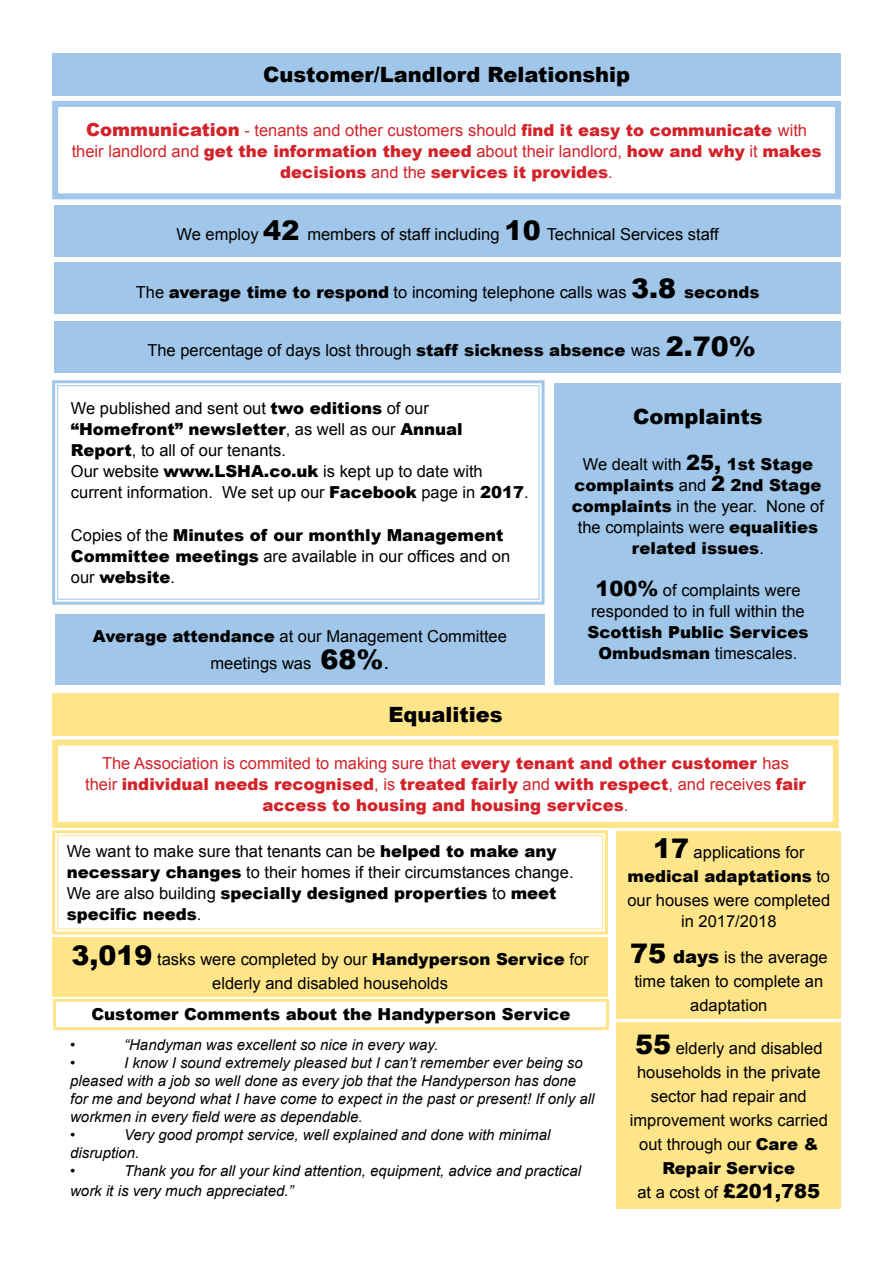
<style>
.page{position:relative;width:893px;height:1263px;background:#fff}
.page>*{position:absolute;margin:0;border:0;box-sizing:border-box;transform-origin:0 0}
.t1{font:900 21px "Arial";color:#000}
.t2{font:16.5px/24px "Arial";color:#000;text-align:center}
.t3{font:900 16.5px/21px "Arial";color:#d2232a;text-align:center}
.t4{font:900 16.5px/21px "Arial";color:#000;text-align:center}
.t5{font:italic 15px/18px "Arial";color:#000}
.s1{font-size:18px}
.s2{font-weight:400}
.s3{font-weight:900;font-size:27px}
.s4{font-weight:900}
.s5{font-size:21px}
.s6{font-weight:900;font-size:21px}
.s7{font-weight:900;font-size:18px}
.s8{font-weight:900;font-size:19.5px}
</style>
<div class="page">
<div style="left:52px;top:53px;width:789px;height:43px;background:#a0c6e9"></div>
<div style="left:52px;top:693px;width:787px;height:43px;background:#ffe58a"></div>
<svg style="left:52px;top:830px;width:557px;height:105px"></svg>
<div style="left:57px;top:835px;width:546px;height:94px;border:1px solid #ffe58a"></div>
<div style="left:54px;top:263px;width:787px;height:51px;background:#a0c6e9"></div>
<div style="left:54px;top:205px;width:787px;height:51px;background:#a0c6e9"></div>
<div style="left:54px;top:321px;width:787px;height:51px;background:#a0c6e9"></div>
<svg style="left:52px;top:380px;width:493px;height:225px"></svg>
<div style="left:57px;top:385px;width:483px;height:215px;border:1px solid #a0c6e9"></div>
<div style="left:555px;top:383px;width:286px;height:302px;background:#a0c6e9"></div>
<div style="left:52px;top:101px;width:789px;height:98px;border:6px solid #a0c6e9"></div>
<div style="left:55px;top:614px;width:490px;height:71px;background:#a0c6e9"></div>
<div style="left:52px;top:740px;width:787px;height:88px;border:6px solid #ffe58a"></div>
<div style="left:617px;top:831px;width:224px;height:187px;background:#ffe58a"></div>
<div style="left:617px;top:1023px;width:224px;height:186px;background:#ffe58a"></div>
<div style="left:52px;top:937px;width:556px;height:60px;background:#ffe58a"></div>
<div style="left:53px;top:999px;width:556px;height:31px;border:3px solid #ffe58a"></div>
<p class="t1" style="left:263px;top:59px;width:369px">Customer/Landlord Relationship</p>
<p class="t3" style="left:72px;top:119px;width:751px"><span class="s1">Communication</span> <span class="s2">- tenants and other customers should</span> find it easy to communicate <span class="s2">with their landlord and</span> get the information they need <span class="s2">about their landlord,</span> how and why <span class="s2">it</span> makes decisions <span class="s2">and the</span> services it provides<span class="s2">.</span></p>
<p class="t2" style="left:176px;top:223px;width:544px">We employ <span class="s3">42</span> members of staff including <span class="s3">10</span> Technical Services staff</p>
<p class="t2" style="left:136px;top:280px;width:625px">The <span class="s4">average time to respond</span> to incoming telephone calls was <span class="s3">3.8</span> <span class="s4">seconds</span></p>
<p class="t2" style="left:147px;top:339px;width:610px">The percentage of days lost through <span class="s4">staff sickness absence</span> was <span class="s3">2.70%</span></p>
<p class="t2" style="left:71px;top:398px;width:459px;line-height:21px;text-align:left">We published and sent out <span class="s4">two editions</span> of our <span class="s4">“Homefront” newsletter</span>, as well as our <span class="s4">Annual Report</span>, to all of our tenants.<br>Our website <span class="s4">www.LSHA.co.uk</span> is kept up to date with current information. We set up our <span class="s4">Facebook</span> page in <span class="s4">2017</span>.</p>
<p class="t4" style="left:71px;top:524px;width:441px;text-align:left"><span class="s2">Copies of the</span> Minutes of our monthly Management<br>Committee meetings <span class="s2">are available in our offices and on our</span> website<span class="s2">.</span></p>
<p class="t2" style="left:93px;top:623px;width:416px;line-height:27px"><span class="s4">Average attendance</span> at our Management Committee meetings was <span class="s3">68%</span><span class="s5">.</span></p>
<p class="t1" style="left:388px;top:699px;width:116px">Equalities</p>
<p class="t1" style="left:633px;top:401px;width:131px">Complaints</p>
<p class="t4" style="left:572px;top:453px;width:254px"><span class="s2">We dealt with</span> <span class="s5">25,</span> 1st Stage complaints <span class="s2">and</span> <span class="s5">2</span> 2nd Stage complaints <span class="s2">in the year. None of the complaints were</span> equalities related issues<span class="s2">.</span></p>
<p class="t2" style="left:591px;top:580px;width:215px;line-height:21px;text-align:left"><span class="s6">100%</span> of complaints were responded to in full within the</p>
<p class="t4" style="left:587px;top:621px;width:222px">Scottish Public Services<br>Ombudsman <span class="s2">timescales.</span></p>
<p class="t3" style="left:85px;top:752px;width:722px"><span class="s2">The Association is commited to making sure that</span> every tenant and other customer <span class="s2">has their</span> individual needs recognised<span class="s2">, is</span> treated fairly <span class="s2">and</span> with respect<span class="s2">, and receives</span> fair access to housing and housing services<span class="s2">.</span></p>
<p class="t2" style="left:627px;top:840px;width:204px"><span class="s3">17</span> applications for <span class="s4">medical adaptations</span> to our houses were completed</p>
<p class="t2" style="left:630px;top:903px;width:199px;line-height:36px">in 2017/2018<br><span class="s3">75</span> <span class="s7">days</span> is the average</p>
<p class="t2" style="left:634px;top:969px;width:190px">time taken to complete an adaptation</p>
<p class="t2" style="left:630px;top:1036px;width:200px"><span class="s3">55</span> elderly and disabled households in the private sector had repair and improvement works carried out through our <span class="s4">Care &amp;<br>Repair Service<br></span>at a cost of <span class="s8">£201,785</span></p>
<p class="t2" style="left:67px;top:841px;width:508px;line-height:21px;text-align:left">We want to make sure that tenants can be <span class="s4">helped to make any necessary changes</span> to their homes if their circumstances change.<br>We are also building <span class="s4">specially designed properties</span> to <span class="s4">meet specific needs</span>.</p>
<p class="t2" style="left:72px;top:947px;width:519px"><span class="s3">3,019</span> tasks were completed by our <span class="s4">Handyperson Service</span> for elderly and disabled households</p>
<p class="t4" style="left:91px;top:1003px;width:481px">Customer Comments about the Handyperson Service</p>
<p class="t5" style="left:70px;top:1036px;width:7px">•</p>
<p class="t5" style="left:124px;top:1036px;width:316px">“Handyman was excellent so nice in every way.</p>
<p class="t5" style="left:70px;top:1054px;width:7px">•</p>
<p class="t5" style="left:70px;top:1054px;width:526px;text-indent:54px">I know I sound extremely pleased but I can’t remember ever being so pleased with a job so well done as every job that the Handyperson has done for me and beyond what I have come to expect in the past or present! If only all workmen in every field were as dependable.<br>•</p>
<p class="t5" style="left:70px;top:1126px;width:482px;text-indent:54px">Very good prompt service, well explained and done with minimal disruption.<br>•</p>
<p class="t5" style="left:70px;top:1161px;width:512px;line-height:19.8px;text-indent:54px">Thank you for all your kind attention, equipment, advice and practical work it is very much appreciated.”</p>
</div>
